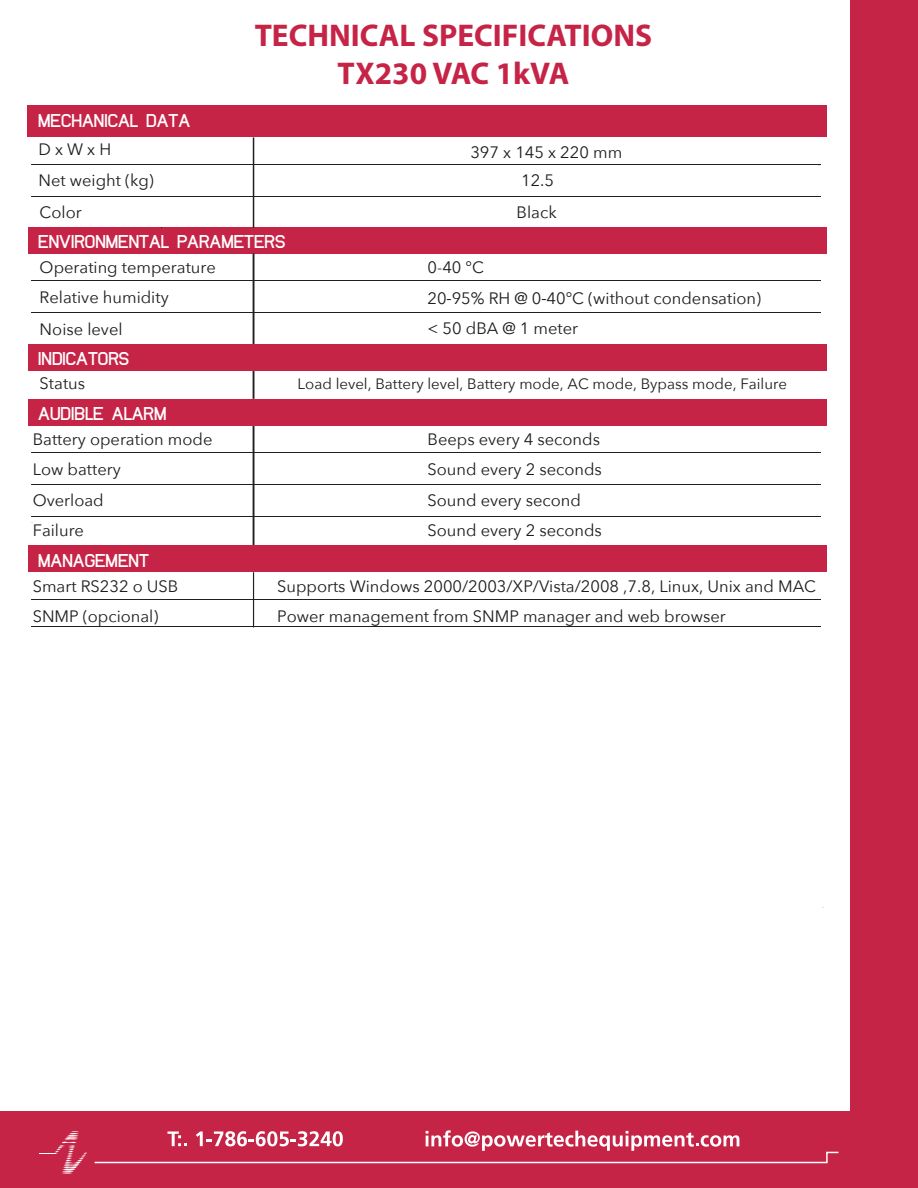
<style>
.page{position:relative;width:918px;height:1188px;background:#fff}
.page>*{position:absolute;margin:0;border:0;box-sizing:border-box;transform-origin:0 0}
.t1{font:700 31.5px/37.8px "Myriad Pro";color:#c62447;text-align:center}
.t2{font:16.5px/30.3px "Avenir Next";color:#1d1d1b}
.t3{font:700 16.2px "New Media";color:#fff}
.t4{font:15px "Avenir Next";color:#1d1d1b}
.s1{font-family:"Myriad Pro"}
</style>
<div class="page">
<div style="left:28px;top:105px;width:799px;height:32px;background:#c62447"></div>
<div style="left:28px;top:227px;width:799px;height:27px;background:#c62447"></div>
<div style="left:850px;top:0;width:68px;height:1188px;background:#c62447"></div>
<hr style="left:32px;top:164px;width:789px;height:1px;background:#231f20">
<hr style="left:32px;top:196px;width:789px;height:1px;background:#231f20">
<div style="left:0;top:1111px;width:918px;height:77px;background:#c62447"></div>
<svg style="left:39px;top:1131px;width:48px;height:43px"></svg>
<svg style="left:94px;top:1130px;width:745px;height:34px"></svg>
<hr style="left:253px;top:137px;width:1px;height:91px;background:#231f20">
<hr style="left:32px;top:280px;width:789px;height:1px;background:#231f20">
<hr style="left:32px;top:312px;width:789px;height:1px;background:#231f20">
<hr style="left:253px;top:253px;width:1px;height:146px;background:#231f20">
<hr style="left:32px;top:452px;width:789px;height:1px;background:#231f20">
<hr style="left:32px;top:484px;width:789px;height:1px;background:#231f20">
<hr style="left:32px;top:516px;width:789px;height:1px;background:#231f20">
<hr style="left:253px;top:425px;width:1px;height:146px;background:#231f20">
<hr style="left:32px;top:599px;width:789px;height:1px;background:#231f20">
<hr style="left:32px;top:627px;width:789px;height:1px;background:#231f20">
<hr style="left:253px;top:572px;width:1px;height:55px;background:#231f20">
<div style="left:28px;top:399px;width:799px;height:26px;background:#c62447"></div>
<div style="left:28px;top:546px;width:799px;height:26px;background:#c62447"></div>
<div style="left:28px;top:344px;width:799px;height:26px;background:#c62447"></div>
<p class="t3" style="left:38px;top:109px;width:153px">MECHANICAL DATA</p>
<p class="t2" style="left:38px;top:134px;width:117px">D x W x H<br>Net weight (kg)</p>
<p class="t2" style="left:40px;top:197px;width:44px">Color</p>
<h1 class="t1" style="left:255px;top:15px;width:399px">TECHNICAL SPECIFICATIONS<br>TX230 VAC 1kVA</h1>
<p class="t2" style="left:470px;top:137px;width:153px">397 x 145 x 220 mm</p>
<p class="t2" style="left:517px;top:165px;width:42px;line-height:31.7px">12.5<br>Black</p>
<p class="t3" style="left:38px;top:230px;width:249px">ENVIRONMENTAL PARAMETERS</p>
<p class="t2" style="left:40px;top:252px;width:178px">Operating temperature</p>
<p class="t2" style="left:428px;top:252px;width:335px">0-40 °C<br>20<span class="s1">-</span>95% RH @ 0<span class="s1">-</span>40°C (without condensation) &lt; 50 dBA @ 1 meter</p>
<p class="t2" style="left:40px;top:281px;width:131px;line-height:32.2px">Relative humidity<br>Noise level</p>
<p class="t3" style="left:38px;top:347px;width:93px">INDICATORS</p>
<p class="t2" style="left:40px;top:368px;width:47px">Status</p>
<p class="t3" style="left:38px;top:402px;width:130px">AUDIBLE ALARM</p>
<p class="t2" style="left:33px;top:424px;width:181px">Battery operation mode<br>Low battery<br>Overload<br>Failure</p>
<p class="t3" style="left:38px;top:549px;width:112px">MANAGEMENT</p>
<p class="t4" style="left:298px;top:375px;width:491px">Load level, Battery level, Battery mode, AC mode, Bypass mode, Failure</p>
<p class="t2" style="left:428px;top:424px;width:176px">Beeps every 4 seconds<br>Sound every 2 seconds<br>Sound every second<br>Sound every 2 seconds</p>
<p class="t2" style="left:33px;top:571px;width:147px">Smart RS232 o USB<br>SNMP (opcional)</p>
<p class="t2" style="left:277px;top:571px;width:540px">Supports Windows 2000/2003/XP/Vista/2008 ,7.8, Linux, Unix and MAC<br>Power management from SNMP manager and web browser</p>
</div>
